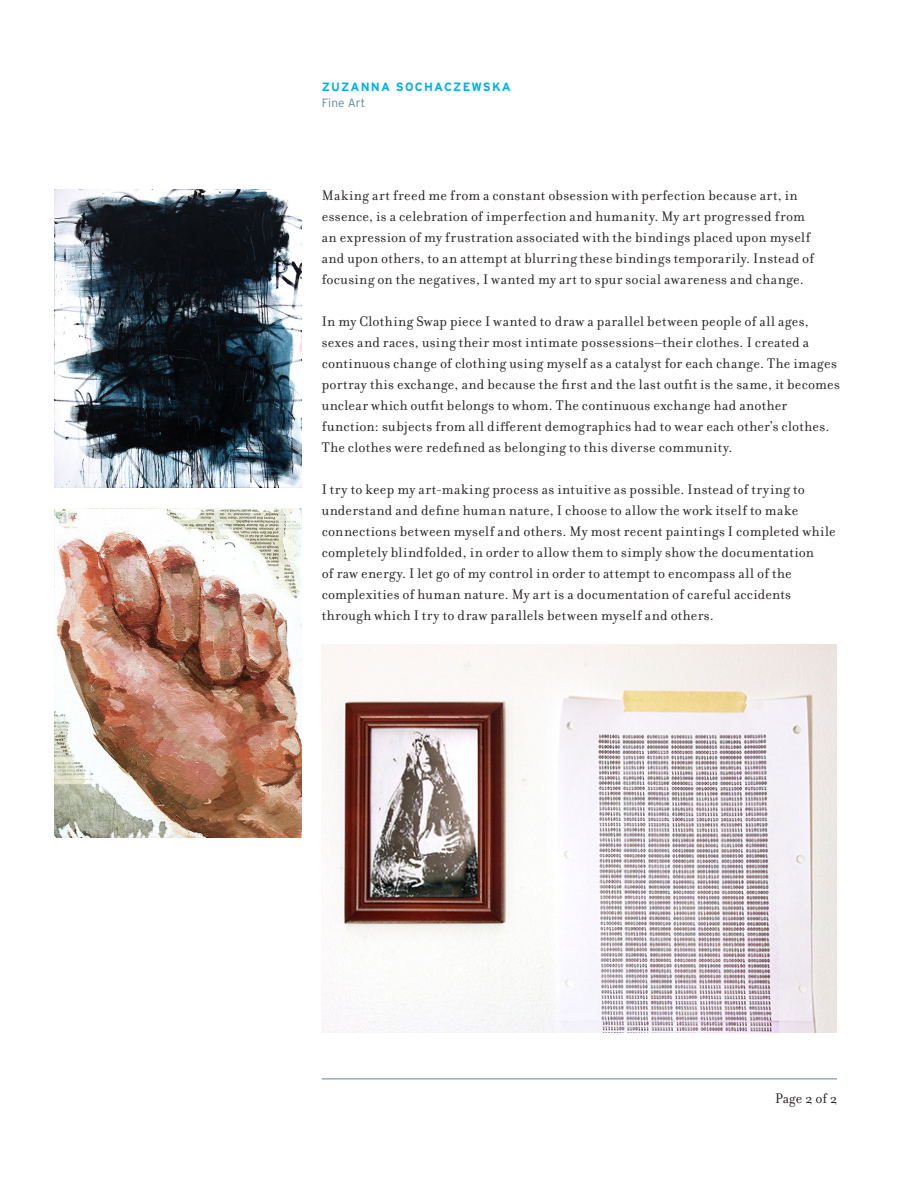
<style>
.page{position:relative;width:918px;height:1188px;background:#fff}
.page>*{position:absolute;margin:0;border:0;box-sizing:border-box;transform-origin:0 0}
.body{font:15px/21px "Filosofia";letter-spacing:.02em;color:#231f20}
.StudentName{font:700 12px "Interstate";letter-spacing:.1em;color:#00aeef}
.StudentInfo{font:300 12px "Interstate";color:#5c87a1}
</style>
<div class="page">
<hr style="left:322px;top:1078px;width:515px;height:1px;background:#5c87a1">
<img style="left:54px;top:509px;width:248px;height:329px">
<img style="left:322px;top:645px;width:515px;height:387px">
<img style="left:54px;top:189px;width:248px;height:298px">
<p class="StudentName" style="left:322px;top:80px;width:191px">ZUZANNA SOCHACZEWSKA</p>
<p class="StudentInfo" style="left:322px;top:96px;width:45px">Fine Art</p>
<p class="body" style="left:322px;top:185px;width:494px">Making art freed me from a constant obsession with perfection because art, in essence, is a celebration of imperfection and humanity. My art progressed from an expression of my frustration associated with the bindings placed upon myself and upon others, to an attempt at blurring these bindings temporarily. Instead of focusing on the negatives, I wanted my art to spur social awareness and change.</p>
<p class="body" style="left:322px;top:311px;width:520px">In my Clothing Swap piece I wanted to draw a parallel between people of all ages, sexes and races, using their most intimate possessions–their clothes. I created a continuous change of clothing using myself as a catalyst for each change. The images portray this exchange, and because the first and the last outfit is the same, it becomes unclear which outfit belongs to whom. The continuous exchange had another function: subjects from all different demographics had to wear each other’s clothes.<br>The clothes were redefined as belonging to this diverse community.</p>
<p class="body" style="left:322px;top:479px;width:516px">I try to keep my art-making process as intuitive as possible. Instead of trying to understand and define human nature, I choose to allow the work itself to make connections between myself and others. My most recent paintings I completed while completely blindfolded, in order to allow them to simply show the documentation<br>of raw energy. I let go of my control in order to attempt to encompass all of the complexities of human nature. My art is a documentation of careful accidents through which I try to draw parallels between myself and others.</p>
<p class="body" style="left:775px;top:1088px;width:63px">Page 2 of 2</p>
</div>
